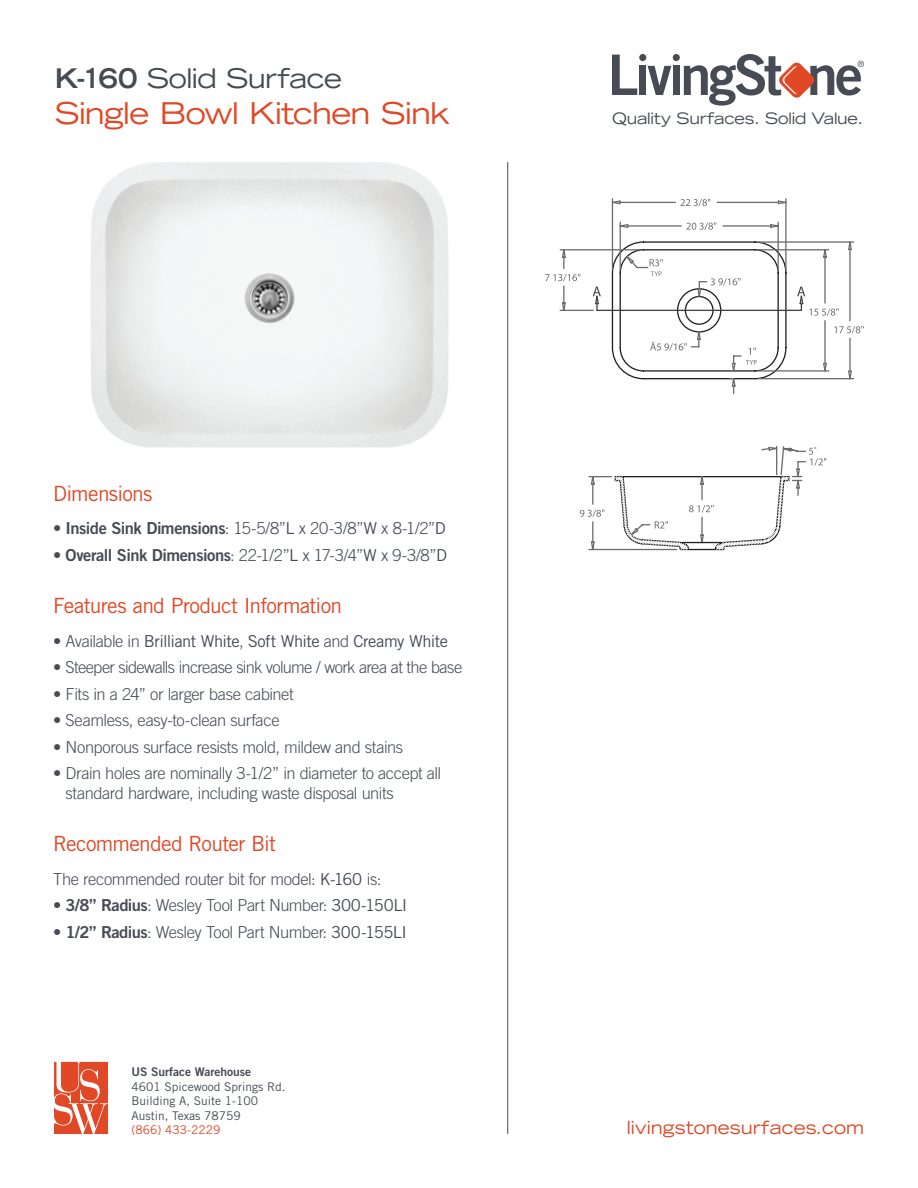
<style>
.page{position:relative;width:918px;height:1188px;background:#fff}
.page>*{position:absolute;margin:0;border:0;box-sizing:border-box;transform-origin:0 0}
.t1{font:expanded 30px "Trade Gothic LT Std";letter-spacing:-.025em;color:#e14825}
.t2{font:expanded 27px "Trade Gothic LT Std";letter-spacing:-.025em;color:#464b54}
.t3{font:21px "Trade Gothic LT Std";letter-spacing:-.035em;color:#e14825}
.t4{font:expanded 18px "Trade Gothic LT Std";color:#e14825}
.t5{font:300 16.5px/19.8px "Trade Gothic LT Std";letter-spacing:-.03em;color:#464b54}
.t6{font:16.5px "Trade Gothic LT Std";letter-spacing:-.035em;color:#464b54}
.t7{font:expanded 15.75px "Trade Gothic LT Std";letter-spacing:-.015em;color:#464b54}
.t8{font:12px/14.4px "Trade Gothic LT Std";color:#464b54}
.t9{font:12px "Trade Gothic LT Std Bd 2";color:#464b54}
.t10{font:12px "Trade Gothic LT Std";color:#e14825}
.s1{font-weight:700}
.s2{font-family:"Trade Gothic LT Std Bd 2";font-weight:400}
.s3{font-weight:400}
.s4{font-weight:300}
</style>
<div class="page">
<img style="left:91px;top:162px;width:358px;height:286px">
<hr style="left:560px;top:249px;width:80px;height:1px;background:#6c6d70">
<hr style="left:560px;top:310px;width:33px;height:1px;background:#6c6d70">
<svg style="left:545px;top:274px;width:17px;height:8px"></svg>
<svg style="left:562px;top:249px;width:49px;height:62px"></svg>
<hr style="left:597px;top:310px;width:204px;height:1px;background:#414243">
<svg style="left:593px;top:287px;width:8px;height:23px"></svg>
<svg style="left:611px;top:199px;width:253px;height:181px"></svg>
<svg style="left:580px;top:446px;width:246px;height:105px"></svg>
<svg style="left:612px;top:55px;width:25px;height:40px"></svg>
<div style="left:639px;top:66px;width:7px;height:29px;background:#464b54"></div>
<svg style="left:648px;top:66px;width:23px;height:29px"></svg>
<div style="left:673px;top:66px;width:7px;height:29px;background:#464b54"></div>
<div style="left:673px;top:54px;width:7px;height:7px;background:#464b54;border-radius:50%"></div>
<div style="left:639px;top:54px;width:7px;height:7px;background:#464b54;border-radius:50%"></div>
<svg style="left:684px;top:54px;width:180px;height:52px"></svg>
<svg style="left:54px;top:1062px;width:54px;height:72px"></svg>
<hr style="left:507px;top:162px;width:1px;height:972px;background:#464b54">
<h2 class="t2" style="left:55px;top:61px;width:289px"><span class="s1">K-160</span> Solid Surface</h2>
<h1 class="t1" style="left:55px;top:94px;width:397px">Single Bowl Kitchen Sink</h1>
<p class="t3" style="left:53px;top:481px;width:101px">Dimensions</p>
<p class="t5" style="left:53px;top:518px;width:394px">• <span class="s2">Inside Sink Dimensions</span>: 15-5/8”<span class="s3">L</span> x 20-3/8”<span class="s3">W</span> x 8-1/2”<span class="s3">D</span></p>
<p class="t5" style="left:53px;top:545px;width:395px">• <span class="s2">Overall Sink Dimensions</span>: 22-1/2”<span class="s3">L</span> x 17-3/4”<span class="s3">W</span> x 9-3/8”<span class="s3">D</span></p>
<p class="t3" style="left:53px;top:593px;width:290px">Features and Product Information</p>
<p class="t6" style="left:53px;top:631px;width:396px"><span class="s4">• Available in</span> Brilliant White<span class="s4">,</span> Soft White <span class="s4">and</span> Creamy White</p>
<p class="t5" style="left:53px;top:657px;width:411px">• Steeper sidewalls increase sink volume / work area at the base</p>
<p class="t5" style="left:53px;top:684px;width:242px">• Fits in a 24” or larger base cabinet</p>
<p class="t5" style="left:53px;top:710px;width:228px">• Seamless, easy-to-clean surface</p>
<p class="t5" style="left:53px;top:737px;width:351px">• Nonporous surface resists mold, mildew and stains</p>
<p class="t5" style="left:66px;top:763px;width:377px;text-indent:-12px">• Drain holes are nominally 3-1/2” in diameter to accept all standard hardware, including waste disposal units</p>
<p class="t3" style="left:53px;top:831px;width:224px">Recommended Router Bit</p>
<p class="t5" style="left:53px;top:869px;width:330px">The recommended router bit for model: <span class="s3">K-160</span> is:</p>
<p class="t5" style="left:53px;top:895px;width:356px">• <span class="s2">3/8” Radius</span>: Wesley Tool Part Number: <span class="s3">300-150LI</span></p>
<p class="t5" style="left:53px;top:922px;width:355px">• <span class="s2">1/2” Radius</span>: Wesley Tool Part Number: <span class="s3">300-155LI</span></p>
<p class="t7" style="left:612px;top:108px;width:253px">Quality Surfaces. Solid Value.</p>
<p class="t9" style="left:132px;top:1065px;width:121px">US Surface Warehouse</p>
<p class="t8" style="left:132px;top:1079px;width:155px">4601 Spicewood Springs Rd.<br>Building A, Suite 1-100<br>Austin, Texas 78759</p>
<p class="t10" style="left:132px;top:1122px;width:90px">(866) 433-2229</p>
<p class="t4" style="left:627px;top:1116px;width:239px">livingstonesurfaces.com</p>
</div>
